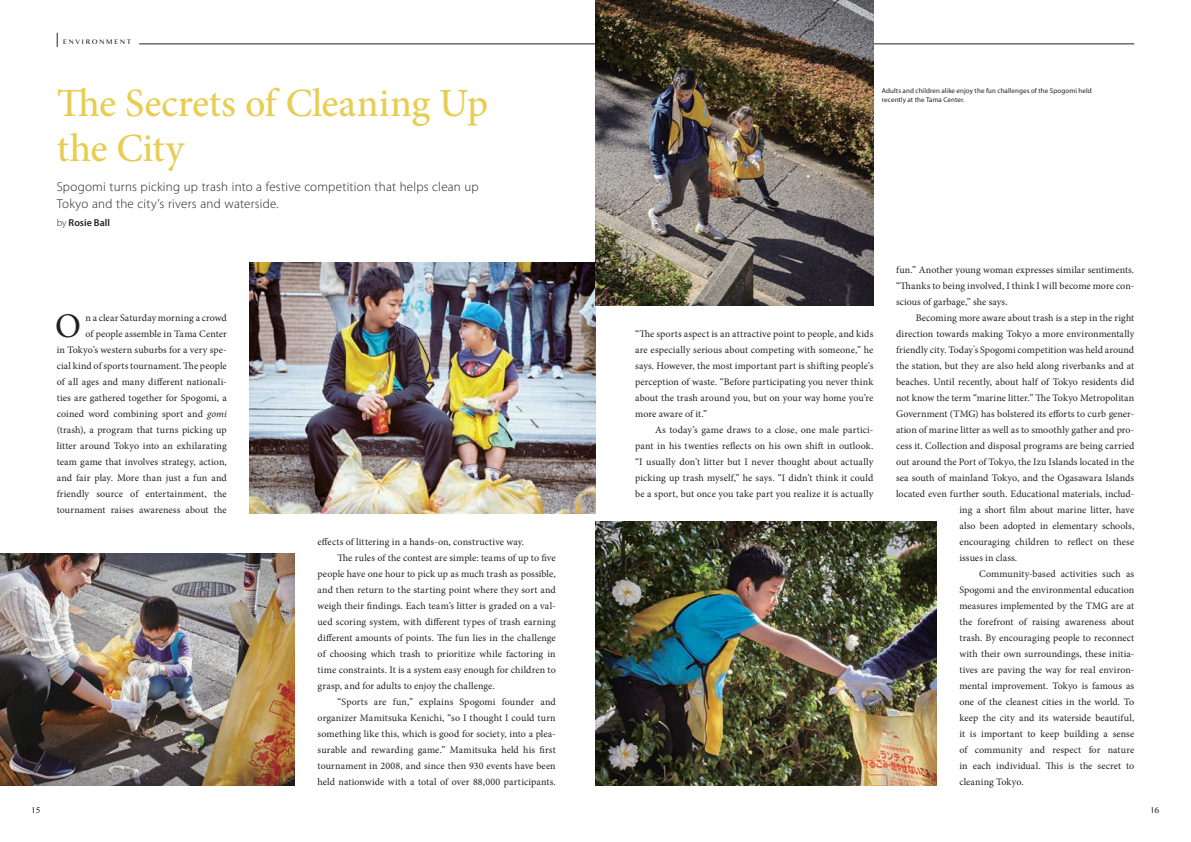
<style>
.page{position:relative;width:1191px;height:842px;background:#fff}
.page>*{position:absolute;margin:0;border:0;box-sizing:border-box;transform-origin:0 0}
.t1{font:500 40px/45px "Minion Pro";letter-spacing:-.005em;color:#e8cd53}
.t2{font:34.6px "Minion Pro";color:#231f20}
.t3{font:300 13px/17px "Myriad Pro";letter-spacing:.015em;color:#231f20}
.t4{font:10px/16px "Minion Pro";letter-spacing:.005em;color:#231f20;text-align:justify}
.t5{font:600 10px "Myriad Pro";color:#231f20}
.t6{font:10px "Khmer MN";color:#231f20}
.t7{font:8px "Khmer MN";letter-spacing:.225em;color:#231f20}
.t8{font:7px/9px "Myriad Pro";letter-spacing:.01em;color:#231f20}
.s1{font-weight:300}
.s2{font-style:italic}
.s3{font-family:"Koz Min Pro"}
</style>
<div class="page">
<hr style="left:139px;top:44px;width:995px;height:1px;background:#231f20">
<svg style="left:57px;top:33px;width:1px;height:14px"></svg>
<img style="left:0;top:554px;width:295px;height:231px">
<img style="left:595px;top:522px;width:341px;height:263px">
<img style="left:249px;top:262px;width:346px;height:251px">
<img style="left:595px;top:0;width:278px;height:305px">
<p class="t7" style="left:63px;top:37px;width:70px">ENVIRONMENT</p>
<h1 class="t1" style="left:57px;top:81px;width:433px">The Secrets of Cleaning Up the City</h1>
<h3 class="t3" style="left:57px;top:178px;width:423px">Spogomi turns picking up trash into a festive competition that helps clean up<br>Tokyo and the city’s rivers and waterside.</h3>
<p class="t5" style="left:57px;top:216px;width:55px"><span class="s1">by</span> Rosie Ball</p>
<p class="t4" style="left:57px;top:310px;width:172px;text-align:right">n a clear Saturday morning a crowd<br>of people assemble in Tama Center<br>in Tokyo’s western suburbs for a very spe&shy;cial kind of sports tournament. The people of all ages and many different nationali&shy;ties are gathered together for Spogomi, a coined word combining sport and <span class="s2">gomi </span>(trash), a program that turns picking up litter around Tokyo into an exhilarating team game that involves strategy, action, and fair play. More than just a fun and friendly source of entertainment, the tournament raises awareness about the</p>
<h2 class="t2" style="left:55px;top:303px;width:27px">O</h2>
<p class="t4" style="left:317px;top:534px;width:208px">effects of littering in a hands-on, constructive way.</p>
<p class="t4" style="left:337px;top:550px;width:220px">The rules of the contest are simple: teams of up to five</p>
<p class="t4" style="left:317px;top:566px;width:240px">people have one hour to pick up as much trash as possible,</p>
<p class="t4" style="left:317px;top:582px;width:240px">and then return to the starting point where they sort and</p>
<p class="t4" style="left:317px;top:598px;width:240px">weigh their findings. Each team’s litter is graded on a val-</p>
<p class="t4" style="left:317px;top:614px;width:240px">ued scoring system, with different types of trash earning</p>
<p class="t4" style="left:317px;top:630px;width:240px">different amounts of points. The fun lies in the challenge</p>
<p class="t4" style="left:317px;top:646px;width:240px">of choosing which trash to prioritize while factoring in</p>
<p class="t4" style="left:317px;top:662px;width:240px">time constraints. It is a system easy enough for children to</p>
<p class="t4" style="left:317px;top:678px;width:179px">grasp, and for adults to enjoy the challenge.</p>
<p class="t4" style="left:337px;top:694px;width:220px">“Sports are fun,” explains Spogomi founder and</p>
<p class="t4" style="left:317px;top:710px;width:240px">organizer Mamitsuka Kenichi, “so I thought I could turn</p>
<p class="t4" style="left:317px;top:726px;width:240px">something like this, which is good for society, into a plea-</p>
<p class="t4" style="left:317px;top:742px;width:240px">surable and rewarding game.” Mamitsuka held his first</p>
<p class="t4" style="left:317px;top:758px;width:240px">tournament in 2008, and since then 930 events have been</p>
<p class="t4" style="left:317px;top:774px;width:240px">held nationwide with a total of over 88,000 participants.</p>
<p class="t8" style="left:882px;top:86px;width:211px">Adults and children alike enjoy the fun challenges of the Spogomi held recently at the Tama Center.</p>
<p class="t4" style="left:635px;top:325px;width:240px">“The sports aspect is an attractive point to people, and kids are especially serious about competing with someone,” he says. However, the most important part is shifting people’s perception of waste. “Before participating you never think about the trash around you, but on your way home you’re more aware of it.”</p>
<p class="t4" style="left:635px;top:421px;width:240px;text-indent:20px">As today’s game draws to a close, one male partici&shy;pant in his twenties reflects on his own shift in outlook. “I usually don’t litter but I never thought about actually picking up trash myself,” he says. “I didn’t think it could be a sport, but once you take part you realize it is actually</p>
<p class="t4" style="left:896px;top:262px;width:240px">fun.” Another young woman expresses similar sentiments. “Thanks to being involved, I think I will become more con&shy;scious of garbage,” she says.</p>
<p class="t4" style="left:916px;top:310px;width:220px">Becoming more aware about trash is a step in the right</p>
<p class="t4" style="left:896px;top:326px;width:240px">direction towards making Tokyo a more environmentally</p>
<p class="t4" style="left:896px;top:342px;width:240px">friendly city. Today<span class="s3">’</span>s Spogomi competition was held around</p>
<p class="t4" style="left:896px;top:358px;width:240px">the station, but they are also held along riverbanks and at</p>
<p class="t4" style="left:896px;top:374px;width:240px">beaches. Until recently, about half of Tokyo residents did</p>
<p class="t4" style="left:896px;top:390px;width:240px">not know the term “marine litter.” The Tokyo Metropolitan</p>
<p class="t4" style="left:896px;top:406px;width:240px">Government (TMG) has bolstered its efforts to curb gener-</p>
<p class="t4" style="left:896px;top:422px;width:240px">ation of marine litter as well as to smoothly gather and pro-</p>
<p class="t4" style="left:896px;top:438px;width:240px">cess it. Collection and disposal programs are being carried</p>
<p class="t4" style="left:896px;top:454px;width:240px">out around the Port of Tokyo, the Izu Islands located in the</p>
<p class="t4" style="left:896px;top:470px;width:240px">sea south of mainland Tokyo, and the Ogasawara Islands</p>
<p class="t4" style="left:896px;top:486px;width:240px">located even further south. Educational materials, includ-</p>
<p class="t4" style="left:959px;top:502px;width:176px">ing a short film about marine litter, have</p>
<p class="t4" style="left:959px;top:518px;width:176px">also been adopted in elementary schools,</p>
<p class="t4" style="left:959px;top:534px;width:176px">encouraging children to reflect on these</p>
<p class="t4" style="left:959px;top:550px;width:59px">issues in class.</p>
<p class="t4" style="left:979px;top:566px;width:156px">Community-based activities such as</p>
<p class="t4" style="left:959px;top:582px;width:176px">Spogomi and the environmental education</p>
<p class="t4" style="left:959px;top:598px;width:176px">measures implemented by the TMG are at</p>
<p class="t4" style="left:959px;top:614px;width:176px">the forefront of raising awareness about</p>
<p class="t4" style="left:959px;top:630px;width:176px">trash. By encouraging people to reconnect</p>
<p class="t4" style="left:959px;top:646px;width:176px">with their own surroundings, these initia-</p>
<p class="t4" style="left:959px;top:662px;width:176px">tives are paving the way for real environ-</p>
<p class="t4" style="left:959px;top:678px;width:176px">mental improvement. Tokyo is famous as</p>
<p class="t4" style="left:959px;top:694px;width:176px">one of the cleanest cities in the world. To</p>
<p class="t4" style="left:959px;top:710px;width:176px">keep the city and its waterside beautiful,</p>
<p class="t4" style="left:959px;top:726px;width:176px">it is important to keep building a sense</p>
<p class="t4" style="left:959px;top:742px;width:176px">of community and respect for nature</p>
<p class="t4" style="left:959px;top:758px;width:176px">in each individual. This is the secret to</p>
<p class="t4" style="left:959px;top:774px;width:66px">cleaning Tokyo.</p>
<p class="t6" style="left:31px;top:803px;width:11px">15</p>
<p class="t6" style="left:1149px;top:803px;width:11px">16</p>
</div>
